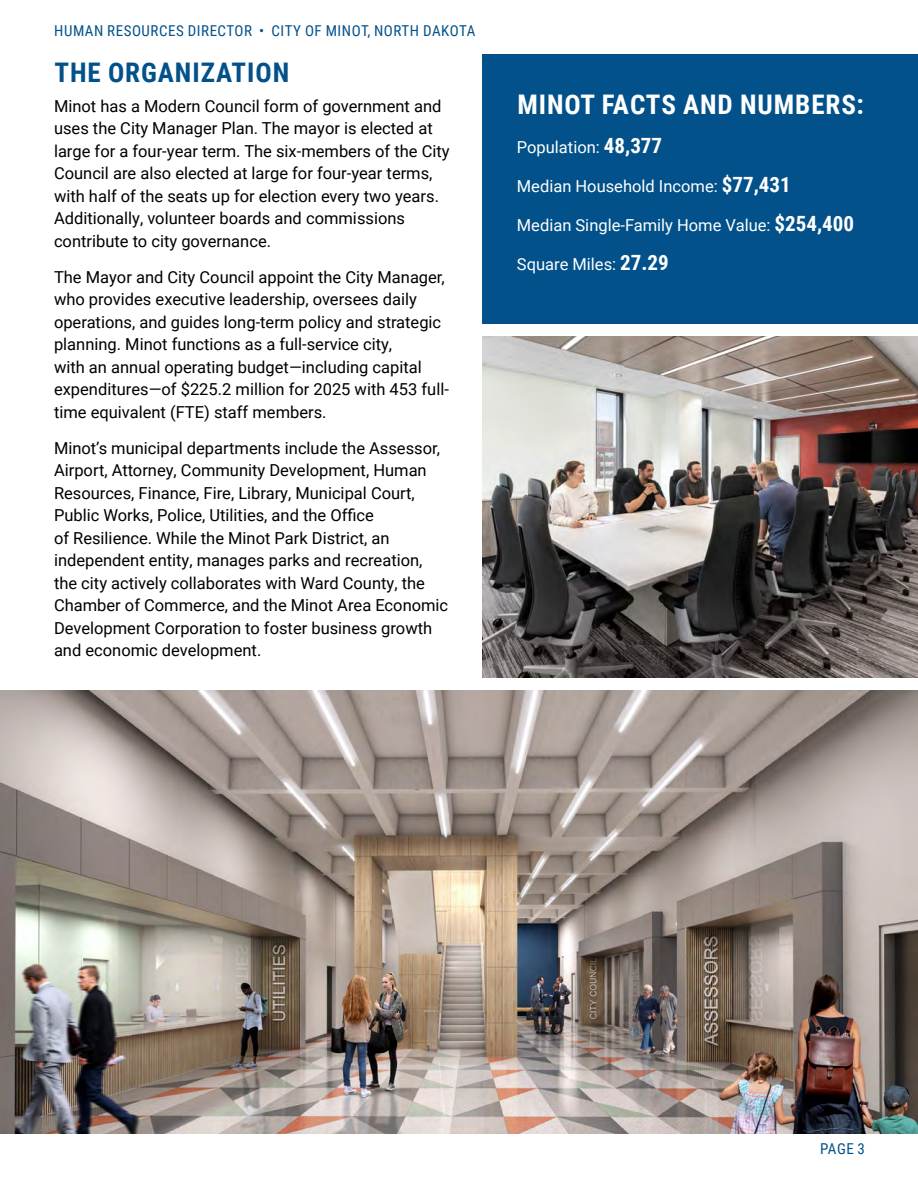
<style>
.page{position:relative;width:918px;height:1188px;background:#fff}
.page>*{position:absolute;margin:0;border:0;box-sizing:border-box;transform-origin:0 0}
.t1{font:700 27px "Roboto Condensed";letter-spacing:.035em;color:#fff}
.t2{font:700 27px "Roboto Condensed";letter-spacing:.035em;color:#02518a}
.t3{font:16.5px/22.5px "Roboto";color:#000}
.t4{font:16.5px "Roboto";color:#fff}
.t5{font:15px "Roboto Condensed";letter-spacing:.035em;color:#02518a}
.s1{font-family:"Roboto Condensed";font-weight:700;font-size:21px}
</style>
<div class="page">
<div style="left:483px;top:55px;width:435px;height:269px;background:#02518a"></div>
<img style="left:483px;top:337px;width:435px;height:341px">
<img style="left:0;top:691px;width:918px;height:443px">
<p class="t5" style="left:54px;top:20px;width:423px">HUMAN RESOURCES DIRECTOR • CITY OF MINOT, NORTH DAKOTA</p>
<h1 class="t2" style="left:54px;top:54px;width:236px">THE ORGANIZATION</h1>
<p class="t3" style="left:54px;top:94px;width:397px">Minot has a Modern Council form of government and uses the City Manager Plan. The mayor is elected at large for a four-year term. The six-members of the City Council are also elected at large for four-year terms, with half of the seats up for election every two years.<br>Additionally, volunteer boards and commissions contribute to city governance.</p>
<p class="t3" style="left:54px;top:265px;width:396px">The Mayor and City Council appoint the City Manager, who provides executive leadership, oversees daily operations, and guides long-term policy and strategic planning. Minot functions as a full-service city,<br>with an annual operating budget—including capital expenditures—of $225.2 million for 2025 with 453 full&shy;time equivalent (FTE) staff members.</p>
<p class="t3" style="left:54px;top:436px;width:396px">Minot’s municipal departments include the Assessor, Airport, Attorney, Community Development, Human Resources, Finance, Fire, Library, Municipal Court, Public Works, Police, Utilities, and the Office<br>of Resilience. While the Minot Park District, an independent entity, manages parks and recreation, the city actively collaborates with Ward County, the Chamber of Commerce, and the Minot Area Economic Development Corporation to foster business growth and economic development.</p>
<h1 class="t1" style="left:517px;top:85px;width:348px">MINOT FACTS AND NUMBERS:</h1>
<p class="t4" style="left:517px;top:135px;width:147px">Population: <span class="s1">48,377</span></p>
<p class="t4" style="left:517px;top:174px;width:275px">Median Household Income: <span class="s1">$77,431</span></p>
<p class="t4" style="left:517px;top:213px;width:339px">Median Single-Family Home Value: <span class="s1">$254,400</span></p>
<p class="t4" style="left:517px;top:252px;width:154px">Square Miles: <span class="s1">27.29</span></p>
<p class="t5" style="left:820px;top:1138px;width:46px">PAGE 3</p>
</div>
